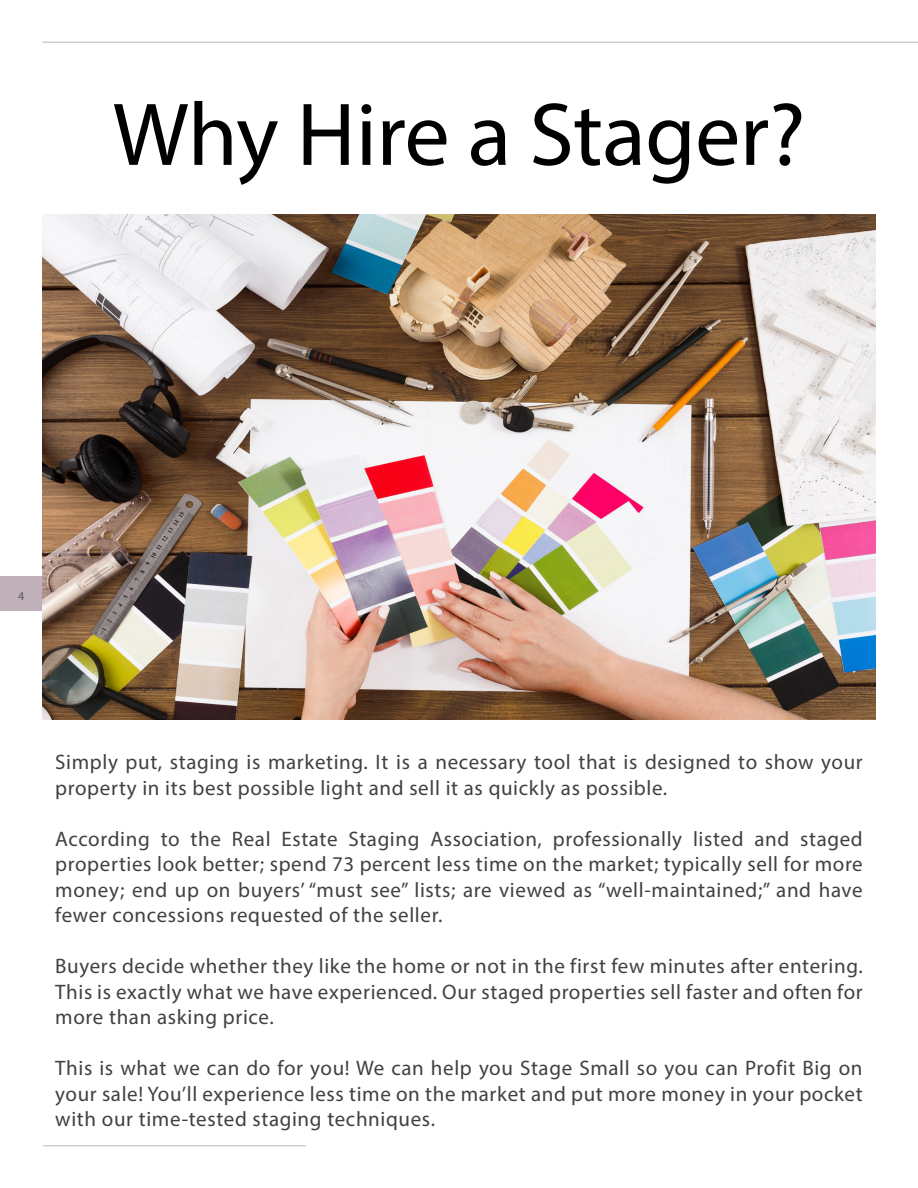
<style>
.page{position:relative;width:918px;height:1188px;background:#fff}
.page>*{position:absolute;margin:0;border:0;box-sizing:border-box;transform-origin:0 0}
.t1{font:90px "Myriad Pro";letter-spacing:-.005em;color:#000}
.Body_Text{font:21px/25.5px "Myriad Pro";letter-spacing:.03em;color:#414042;text-align:justify}
.t2{font:12px "Myriad Pro";color:#57585a}
</style>
<div class="page">
<div style="left:0;top:577px;width:43px;height:34px;background:#bfb0ba"></div>
<hr style="left:43px;top:42px;width:875px;height:1px;background:#b6b7bb">
<hr style="left:43px;top:1145px;width:263px;height:1px;background:#b6b7bb">
<img style="left:43px;top:214px;width:832px;height:505px">
<p class="t1" style="left:113px;top:79px;width:694px">Why Hire a Stager?</p>
<p class="t2" style="left:18px;top:588px;width:8px">4</p>
<p class="Body_Text" style="left:55px;top:749px;width:809px">Simply put, staging is marketing. It is a necessary tool that is designed to show your property in its best possible light and sell it as quickly as possible.</p>
<p class="Body_Text" style="left:55px;top:826px;width:809px">According to the Real Estate Staging Association, professionally listed and staged properties look better; spend 73 percent less time on the market; typically sell for more money; end up on buyers’ “must see” lists; are viewed as “well-maintained;” and have fewer concessions requested of the seller.</p>
<p class="Body_Text" style="left:55px;top:953px;width:809px">Buyers decide whether they like the home or not in the first few minutes after entering.<br>This is exactly what we have experienced. Our staged properties sell faster and often for more than asking price.</p>
<p class="Body_Text" style="left:55px;top:1055px;width:809px">This is what we can do for you! We can help you Stage Small so you can Profit Big on your sale! You’ll experience less time on the market and put more money in your pocket with our time-tested staging techniques.</p>
</div>
